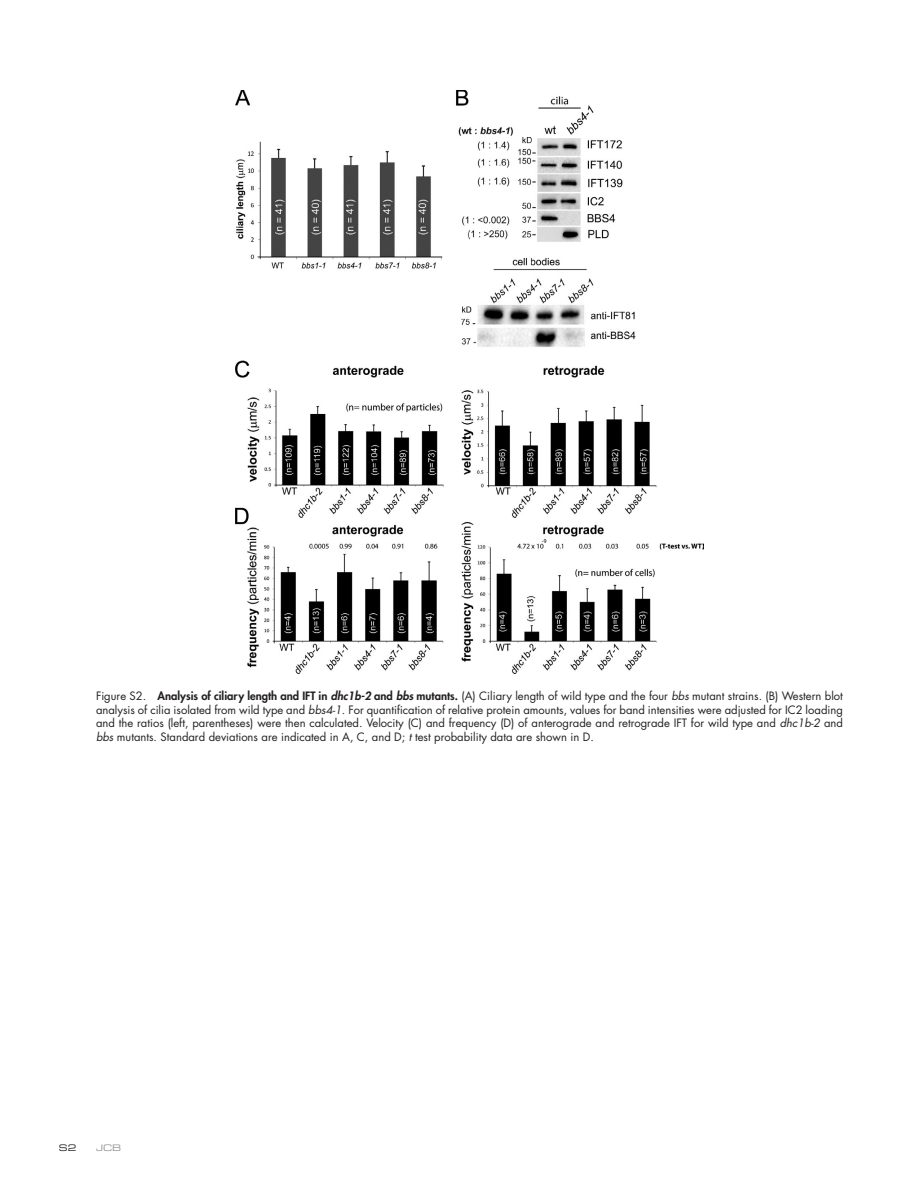
<style>
.page{position:relative;width:918px;height:1188px;background:#fff}
.page>*{position:absolute;margin:0;border:0;box-sizing:border-box;transform-origin:0 0}
.t1{font:11.25px/13.5px "Futura Std";color:#231f20;text-align:justify}
.t2{font:9px "Eurostile LT Std Ex 2";color:#949698}
.t3{font:9px "Eurostile LT Std Ex 2";color:#231f20}
.s1{font-weight:800}
.s2{font-weight:800;font-style:italic}
.s3{font-style:italic}
</style>
<div class="page">
<img style="left:236px;top:90px;width:468px;height:583px">
<p class="t1" style="left:96px;top:689px;width:749px">Figure S2. <span class="s1">Analysis of ciliary length and IFT in</span> <span class="s2">dhc1b-2</span> <span class="s1">and</span> <span class="s2">bbs</span> <span class="s1">mutants.</span> (A) Ciliary length of wild type and the four <span class="s3">bbs</span> mutant strains. (B) Western blot analysis of cilia isolated from wild type and <span class="s3">bbs4-1</span>. For quantification of relative protein amounts, values for band intensities were adjusted for IC2 loading and the ratios (left, parentheses) were then calculated. Velocity (C) and frequency (D) of anterograde and retrograde IFT for wild type and <span class="s3">dhc1b-2</span> and <span class="s3">bbs</span> mutants. Standard deviations are indicated in A, C, and D; <span class="s3">t</span> test probability data are shown in D.</p>
<p class="t3" style="left:59px;top:1142px;width:19px">S2</p>
<p class="t2" style="left:96px;top:1142px;width:27px">JCB</p>
</div>
